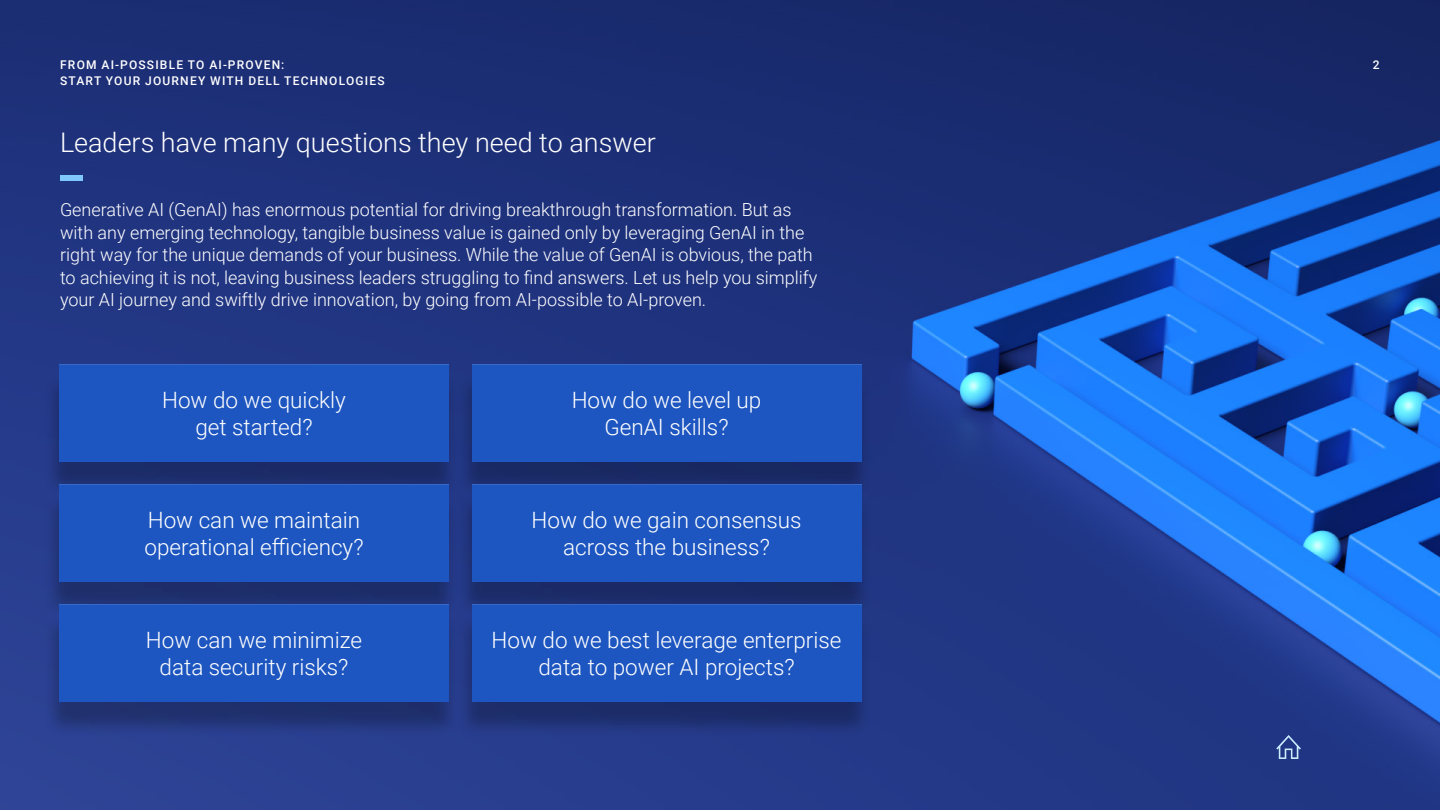
<style>
.page{position:relative;width:1440px;height:810px;background:#fff}
.page>*{position:absolute;margin:0;border:0;box-sizing:border-box;transform-origin:0 0}
.t1{font:300 27px "Roboto";color:#fff}
.t2{font:300 22.5px/27px "Roboto";color:#fff;text-align:center}
.t3{font:300 18px/22.5px "Roboto";color:#fff}
.t4{font:500 12px "Roboto";letter-spacing:.1em;color:#fff}
</style>
<div class="page">
<img style="left:0;top:0;width:1440px;height:810px">
<div style="left:44px;top:374px;width:416px;height:123px;background:#000;opacity:.25"></div>
<div style="left:58px;top:364px;width:392px;height:98px;background:#1d56c0"></div>
<div style="left:457px;top:374px;width:415px;height:123px;background:#000;opacity:.25"></div>
<div style="left:471px;top:364px;width:392px;height:98px;background:#1d56c0"></div>
<div style="left:44px;top:494px;width:416px;height:123px;background:#000;opacity:.25"></div>
<div style="left:58px;top:484px;width:392px;height:98px;background:#1d56c0"></div>
<div style="left:457px;top:494px;width:415px;height:123px;background:#000;opacity:.25"></div>
<div style="left:471px;top:484px;width:392px;height:98px;background:#1d56c0"></div>
<div style="left:44px;top:614px;width:416px;height:123px;background:#000;opacity:.25"></div>
<div style="left:58px;top:604px;width:392px;height:98px;background:#1d56c0"></div>
<div style="left:457px;top:614px;width:415px;height:123px;background:#000;opacity:.25"></div>
<div style="left:471px;top:604px;width:392px;height:98px;background:#1d56c0"></div>
<div style="left:60px;top:175px;width:22px;height:5px;background:#80c7fb"></div>
<svg style="left:1276px;top:735px;width:25px;height:24px"></svg>
<p class="t4" style="left:60px;top:56px;width:226px">FROM AI-POSSIBLE TO AI-PROVEN:</p>
<p class="t4" style="left:1373px;top:56px;width:8px">2</p>
<p class="t4" style="left:60px;top:72px;width:326px">START YOUR JOURNEY WITH DELL TECHNOLOGIES</p>
<h1 class="t1" style="left:60px;top:124px;width:597px">Leaders have many questions they need to answer</h1>
<p class="t3" style="left:60px;top:198px;width:759px">Generative AI (GenAI) has enormous potential for driving breakthrough transformation. But as with any emerging technology, tangible business value is gained only by leveraging GenAI in the right way for the unique demands of your business. While the value of GenAI is obvious, the path to achieving it is not, leaving business leaders struggling to find answers. Let us help you simplify your AI journey and swiftly drive innovation, by going from AI-possible to AI-proven.</p>
<p class="t2" style="left:162px;top:386px;width:185px">How do we quickly get started?</p>
<p class="t2" style="left:572px;top:386px;width:191px">How do we level up<br>GenAI skills?</p>
<p class="t2" style="left:145px;top:506px;width:221px;text-align:left">How can we maintain operational efficiency?</p>
<p class="t2" style="left:532px;top:506px;width:272px">How do we gain consensus across the business?</p>
<p class="t2" style="left:146px;top:626px;width:218px">How can we minimize data security risks?</p>
<p class="t2" style="left:492px;top:626px;width:351px">How do we best leverage enterprise data to power AI projects?</p>
</div>
